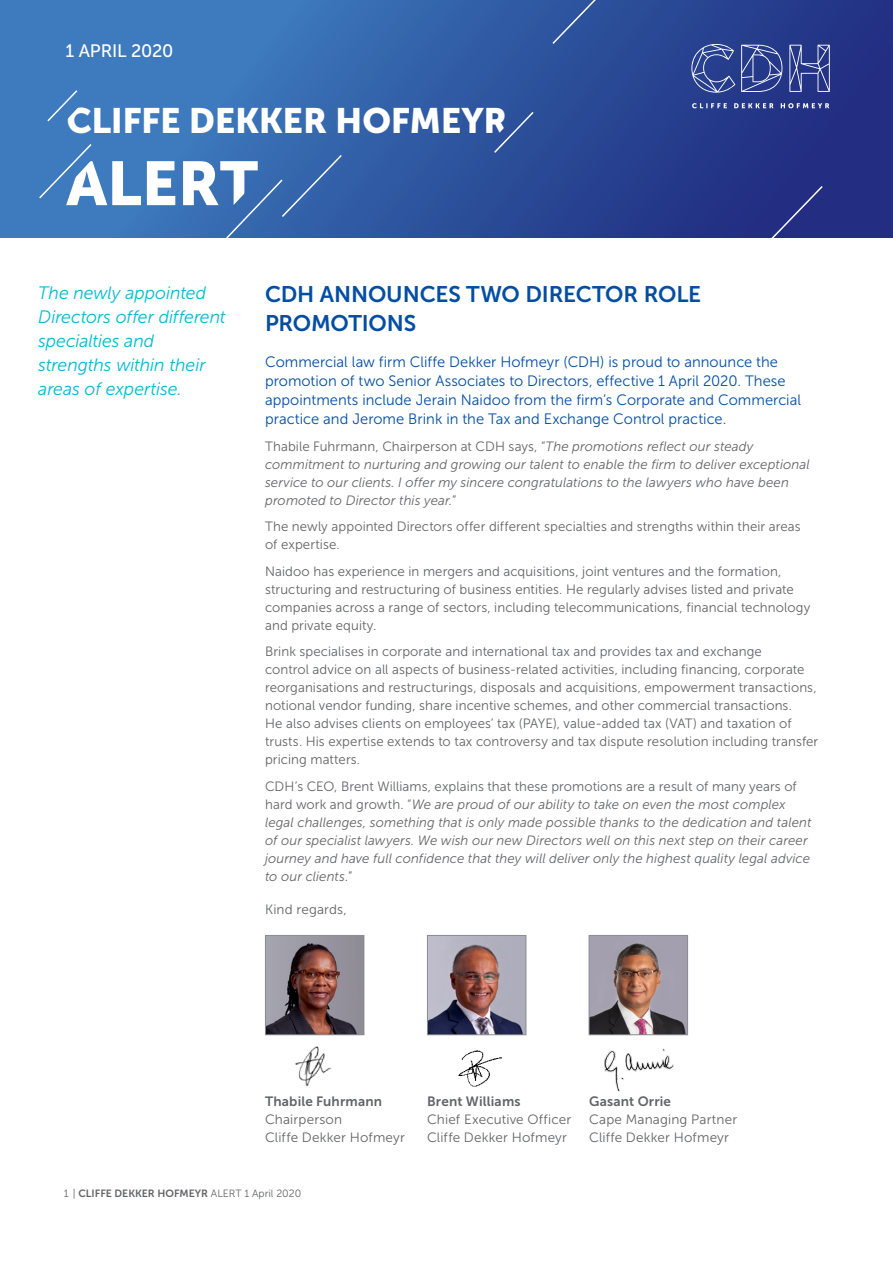
<style>
.page{position:relative;width:893px;height:1263px;background:#fff}
.page>*{position:absolute;margin:0;border:0;box-sizing:border-box;transform-origin:0 0}
.t1{font:61.5px "Museo Sans 900";color:#fff}
.t2{font:35.1px "Museo Sans 900";letter-spacing:-.01em;color:#fff}
.t3{font:22.5px/28.5px "Museo Sans 700";letter-spacing:-.01em;color:#034ea2}
.t4{font:italic 18px/24px "Museo Sans 300";letter-spacing:-.005em;color:#00bbd3}
.t5{font:18px "Museo Sans 500";letter-spacing:-.015em;color:#fff}
.t6{font:15px/19px "Museo Sans 300";letter-spacing:.005em;color:#034ea2}
.t7{font:13.5px/18px "Museo Sans 300";letter-spacing:.01em;color:#636466}
.t8{font:italic 13.5px/18px "Museo Sans 300";letter-spacing:.005em;color:#636466}
.t9{font:13.5px "Museo Sans 700";letter-spacing:.015em;color:#636466}
.t10{font:10.5px "Museo Sans 700";color:#636466}
.s1{font-style:normal}
.s2{font-family:"Museo Sans 300"}
</style>
<div class="page">
<div style="left:0;top:0;width:893px;height:238px;background:linear-gradient(to right,#4187c8,#202a7e)"></div>
<svg style="left:692px;top:103px;width:137px;height:5px"></svg>
<svg style="left:691px;top:44px;width:44px;height:49px;background:#475b9e"></svg>
<svg style="left:741px;top:45px;width:41px;height:47px;background:#4b5c9e"></svg>
<svg style="left:789px;top:45px;width:41px;height:47px;background:#4d5b9d"></svg>
<div style="left:551px;top:0;width:63px;height:46px;background:#2c529c"></div>
<div style="left:38px;top:142px;width:55px;height:58px;background:#3d7abe"></div>
<svg style="left:225px;top:153px;width:118px;height:85px;background:#3969ae"></svg>
<svg style="left:46px;top:89px;width:33px;height:34px"></svg>
<svg style="left:492px;top:110px;width:43px;height:44px;background:#35579e"></svg>
<div style="left:761px;top:184px;width:63px;height:54px;background:#232e83"></div>
<img style="left:429px;top:937px;width:95px;height:96px">
<div style="left:427px;top:935px;width:99px;height:100px;border:1px solid #898d90"></div>
<img style="left:591px;top:937px;width:95px;height:96px">
<div style="left:589px;top:935px;width:99px;height:100px;border:1px solid #898d90"></div>
<img style="left:458px;top:1050px;width:44px;height:37px">
<img style="left:604px;top:1048px;width:70px;height:44px">
<img style="left:267px;top:937px;width:95px;height:96px">
<div style="left:265px;top:935px;width:99px;height:100px;border:1px solid #898d90"></div>
<img style="left:295px;top:1046px;width:37px;height:40px">
<h3 class="t5" style="left:65px;top:41px;width:110px">1 APRIL 2020</h3>
<h2 class="t2" style="left:67px;top:101px;width:442px">CLIFFE DEKKER HOFMEYR</h2>
<h1 class="t1" style="left:66px;top:149px;width:193px">ALERT</h1>
<h3 class="t4" style="left:38px;top:281px;width:189px">The newly appointed<br>Directors offer different specialties and strengths within their areas of expertise.</h3>
<h3 class="t3" style="left:265px;top:280px;width:438px">CDH ANNOUNCES TWO DIRECTOR ROLE<br>PROMOTIONS</h3>
<p class="t6" style="left:265px;top:352px;width:537px">Commercial law firm Cliffe Dekker Hofmeyr (CDH) is proud to announce the promotion of two Senior Associates to Directors, effective 1 April 2020. These appointments include Jerain Naidoo from the firm’s Corporate and Commercial practice and Jerome Brink in the Tax and Exchange Control practice.</p>
<p class="t8" style="left:265px;top:437px;width:546px"><span class="s1">Thabile Fuhrmann, Chairperson at CDH says, “</span>The promotions reflect our steady commitment to nurturing and growing our talent to enable the firm to deliver exceptional service to our clients. I offer my sincere congratulations to the lawyers who have been promoted to Director this year.<span class="s1">”</span></p>
<p class="t7" style="left:265px;top:518px;width:537px">The newly appointed Directors offer different specialties and strengths within their areas of expertise.</p>
<p class="t7" style="left:265px;top:562px;width:547px">Naidoo has experience in mergers and acquisitions, joint ventures and the formation, structuring and restructuring of business entities. He regularly advises listed and private companies across a range of sectors, including telecommunications, financial technology and private equity.</p>
<p class="t7" style="left:265px;top:643px;width:555px">Brink specialises in corporate and international tax and provides tax and exchange<br>control advice on all aspects of business-related activities, including financing, corporate reorganisations and restructurings, disposals and acquisitions, empowerment transactions, notional vendor funding, share incentive schemes, and other commercial transactions.<br>He also advises clients on employees’ tax (PAYE), value-added tax (VAT) and taxation of trusts. His expertise extends to tax controversy and tax dispute resolution including transfer pricing matters.</p>
<p class="t8" style="left:265px;top:777px;width:548px"><span class="s1">CDH’s CEO, Brent Williams, explains that these promotions are a result of many years of hard work and growth. “</span>We are proud of our ability to take on even the most complex legal challenges, something that is only made possible thanks to the dedication and talent of our specialist lawyers. We wish our new Directors well on this next step on their career journey and have full confidence that they will deliver only the highest quality legal advice to our clients.<span class="s1">”</span></p>
<p class="t7" style="left:265px;top:901px;width:83px">Kind regards,</p>
<p class="t9" style="left:265px;top:1094px;width:119px">Thabile Fuhrmann</p>
<p class="t9" style="left:427px;top:1094px;width:95px">Brent Williams</p>
<p class="t9" style="left:589px;top:1094px;width:83px">Gasant Orrie</p>
<p class="t7" style="left:265px;top:1111px;width:79px">Chairperson</p>
<p class="t7" style="left:427px;top:1111px;width:146px">Chief Executive Officer</p>
<p class="t7" style="left:589px;top:1111px;width:150px">Cape Managing Partner</p>
<p class="t7" style="left:265px;top:1129px;width:141px">Cliffe Dekker Hofmeyr</p>
<p class="t7" style="left:427px;top:1129px;width:141px">Cliffe Dekker Hofmeyr</p>
<p class="t7" style="left:589px;top:1129px;width:141px">Cliffe Dekker Hofmeyr</p>
<p class="t10" style="left:64px;top:1187px;width:239px"><span class="s2">1 |</span> CLIFFE DEKKER HOFMEYR <span class="s2">ALERT 1 April 2020</span></p>
</div>
